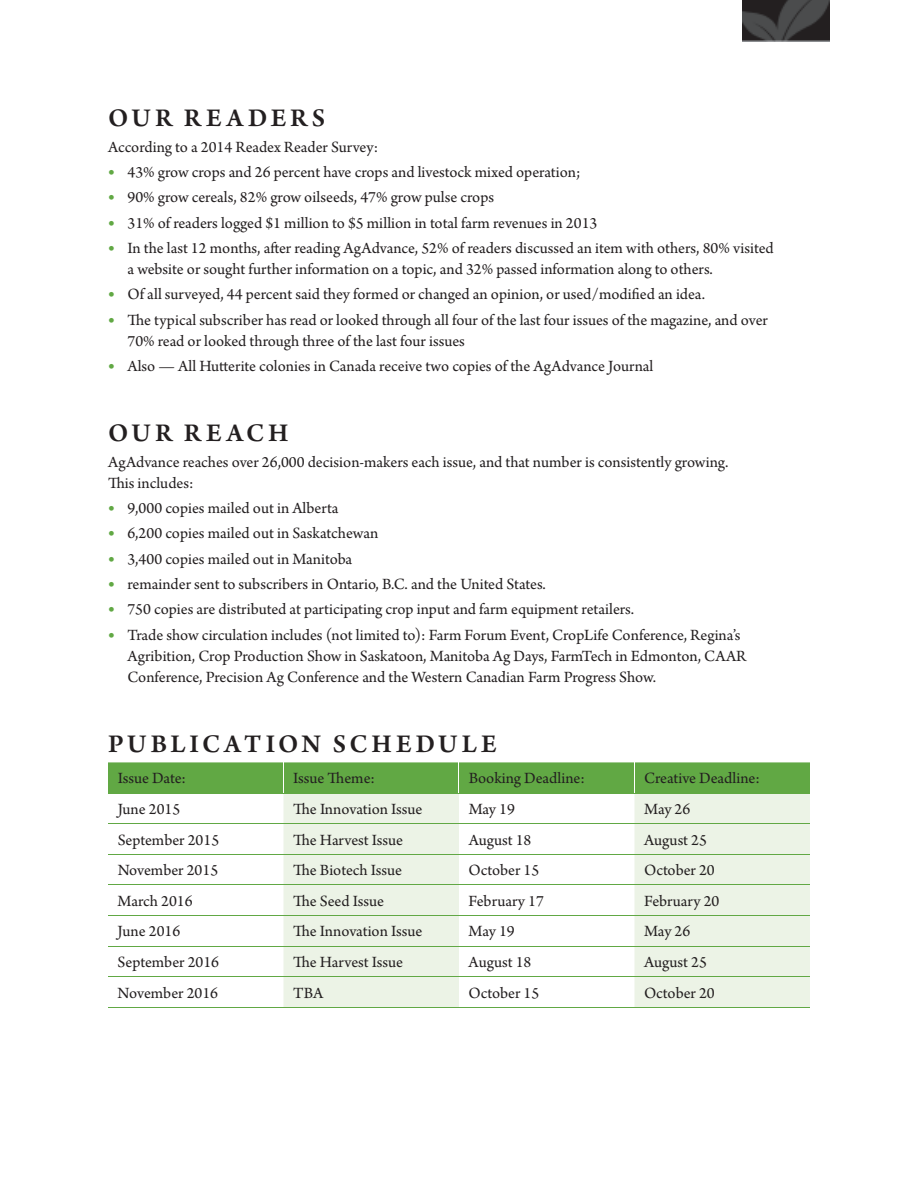
<style>
.page{position:relative;width:918px;height:1188px;background:#fff}
.page>*{position:absolute;margin:0;border:0;box-sizing:border-box;transform-origin:0 0}
.t1{font:600 27px "Arno Pro";letter-spacing:.14em;color:#231f20}
.t2{font:600 27px "Arno Pro";letter-spacing:.17em;color:#231f20}
.t3{font:16.5px/21px "Arno Pro";color:#231f20}
.s1{font-family:"Frutiger";font-weight:300;font-stretch:condensed;font-size:13.5px;color:#61a844}
</style>
<div class="page">
<div style="left:108px;top:762px;width:702px;height:31px;background:#61a844"></div>
<svg style="left:284px;top:794px;width:526px;height:213px;fill:#ecf3e6"></svg>
<hr style="left:283px;top:762px;width:1px;height:31px;background:#fff">
<hr style="left:459px;top:762px;width:1px;height:31px;background:#fff">
<hr style="left:634px;top:762px;width:1px;height:31px;background:#fff">
<hr style="left:108px;top:793px;width:176px;height:1px;background:#61a844">
<hr style="left:284px;top:793px;width:175px;height:1px;background:#61a844">
<hr style="left:459px;top:793px;width:175px;height:1px;background:#61a844">
<hr style="left:634px;top:793px;width:176px;height:1px;background:#61a844">
<hr style="left:108px;top:823px;width:176px;height:1px;background:#61a844">
<hr style="left:284px;top:823px;width:175px;height:1px;background:#61a844">
<hr style="left:459px;top:823px;width:175px;height:1px;background:#61a844">
<hr style="left:634px;top:823px;width:176px;height:1px;background:#61a844">
<hr style="left:108px;top:854px;width:176px;height:1px;background:#61a844">
<hr style="left:284px;top:854px;width:175px;height:1px;background:#61a844">
<hr style="left:459px;top:854px;width:175px;height:1px;background:#61a844">
<hr style="left:634px;top:854px;width:176px;height:1px;background:#61a844">
<hr style="left:108px;top:885px;width:176px;height:1px;background:#61a844">
<hr style="left:284px;top:885px;width:175px;height:1px;background:#61a844">
<hr style="left:459px;top:885px;width:175px;height:1px;background:#61a844">
<hr style="left:634px;top:885px;width:176px;height:1px;background:#61a844">
<hr style="left:108px;top:915px;width:176px;height:1px;background:#61a844">
<hr style="left:284px;top:915px;width:175px;height:1px;background:#61a844">
<hr style="left:459px;top:915px;width:175px;height:1px;background:#61a844">
<hr style="left:634px;top:915px;width:176px;height:1px;background:#61a844">
<hr style="left:108px;top:946px;width:176px;height:1px;background:#61a844">
<hr style="left:284px;top:946px;width:175px;height:1px;background:#61a844">
<hr style="left:459px;top:946px;width:175px;height:1px;background:#61a844">
<hr style="left:634px;top:946px;width:176px;height:1px;background:#61a844">
<hr style="left:108px;top:976px;width:176px;height:1px;background:#61a844">
<hr style="left:284px;top:976px;width:175px;height:1px;background:#61a844">
<hr style="left:459px;top:976px;width:175px;height:1px;background:#61a844">
<hr style="left:634px;top:976px;width:176px;height:1px;background:#61a844">
<hr style="left:108px;top:1007px;width:176px;height:1px;background:#61a844">
<hr style="left:284px;top:1007px;width:175px;height:1px;background:#61a844">
<hr style="left:459px;top:1007px;width:175px;height:1px;background:#61a844">
<hr style="left:634px;top:1007px;width:176px;height:1px;background:#61a844">
<img style="left:742px;top:0;width:87px;height:42px">
<h1 class="t2" style="left:108px;top:103px;width:218px">OUR READERS</h1>
<p class="t3" style="left:108px;top:137px;width:272px">According to a 2014 Readex Reader Survey:</p>
<p class="t3" style="left:108px;top:162px;width:474px"><span class="s1">•</span> 43% grow crops and 26 percent have crops and livestock mixed operation;</p>
<p class="t3" style="left:108px;top:188px;width:388px"><span class="s1">•</span> 90% grow cereals, 82% grow oilseeds, 47% grow pulse crops</p>
<p class="t3" style="left:108px;top:213px;width:491px"><span class="s1">•</span> 31% of readers logged $1 million to $5 million in total farm revenues in 2013</p>
<p class="t3" style="left:128px;top:238px;width:648px;text-indent:-20px"><span class="s1">•</span> In the last 12 months, after reading AgAdvance, 52% of readers discussed an item with others, 80% visited a website or sought further information on a topic, and 32% passed information along to others.</p>
<p class="t3" style="left:108px;top:285px;width:599px"><span class="s1">•</span> Of all surveyed, 44 percent said they formed or changed an opinion, or used/modified an idea.</p>
<p class="t3" style="left:128px;top:310px;width:642px;text-indent:-20px"><span class="s1">•</span> The typical subscriber has read or looked through all four of the last four issues of the magazine, and over<br>70% read or looked through three of the last four issues</p>
<p class="t3" style="left:108px;top:356px;width:547px"><span class="s1">•</span> Also — All Hutterite colonies in Canada receive two copies of the AgAdvance Journal</p>
<h1 class="t1" style="left:108px;top:418px;width:182px">OUR REACH</h1>
<p class="t3" style="left:108px;top:452px;width:622px">AgAdvance reaches over 26,000 decision-makers each issue, and that number is consistently growing.<br>This includes:</p>
<p class="t3" style="left:108px;top:498px;width:232px"><span class="s1">•</span> 9,000 copies mailed out in Alberta</p>
<p class="t3" style="left:108px;top:524px;width:272px"><span class="s1">•</span> 6,200 copies mailed out in Saskatchewan</p>
<p class="t3" style="left:108px;top:549px;width:246px"><span class="s1">•</span> 3,400 copies mailed out in Manitoba</p>
<p class="t3" style="left:108px;top:574px;width:439px"><span class="s1">•</span> remainder sent to subscribers in Ontario, B.C. and the United States.</p>
<p class="t3" style="left:108px;top:600px;width:528px"><span class="s1">•</span> 750 copies are distributed at participating crop input and farm equipment retailers.</p>
<p class="t3" style="left:127px;top:625px;width:620px;text-indent:-19px"><span class="s1">•</span> Trade show circulation includes (not limited to): Farm Forum Event, CropLife Conference, Regina’s<br>Agribition, Crop Production Show in Saskatoon, Manitoba Ag Days, FarmTech in Edmonton, CAAR<br>Conference, Precision Ag Conference and the Western Canadian Farm Progress Show.</p>
<h1 class="t1" style="left:108px;top:728px;width:390px">PUBLICATION SCHEDULE</h1>
<p class="t3" style="left:118px;top:769px;width:70px">Issue Date:</p>
<p class="t3" style="left:293px;top:769px;width:83px">Issue Theme:</p>
<p class="t3" style="left:469px;top:769px;width:118px">Booking Deadline:</p>
<p class="t3" style="left:644px;top:769px;width:117px">Creative Deadline:</p>
<p class="t3" style="left:118px;top:799px;width:64px">June 2015</p>
<p class="t3" style="left:293px;top:799px;width:131px">The Innovation Issue</p>
<p class="t3" style="left:469px;top:799px;width:48px">May 19</p>
<p class="t3" style="left:644px;top:799px;width:48px">May 26</p>
<p class="t3" style="left:118px;top:830px;width:103px">September 2015</p>
<p class="t3" style="left:293px;top:830px;width:112px">The Harvest Issue</p>
<p class="t3" style="left:469px;top:830px;width:64px">August 18</p>
<p class="t3" style="left:644px;top:830px;width:64px">August 25</p>
<p class="t3" style="left:118px;top:861px;width:102px">November 2015</p>
<p class="t3" style="left:293px;top:861px;width:110px">The Biotech Issue</p>
<p class="t3" style="left:469px;top:861px;width:72px">October 15</p>
<p class="t3" style="left:644px;top:861px;width:72px">October 20</p>
<p class="t3" style="left:118px;top:891px;width:77px">March 2016</p>
<p class="t3" style="left:293px;top:891px;width:92px">The Seed Issue</p>
<p class="t3" style="left:469px;top:891px;width:77px">February 17</p>
<p class="t3" style="left:644px;top:891px;width:77px">February 20</p>
<p class="t3" style="left:118px;top:922px;width:64px">June 2016</p>
<p class="t3" style="left:293px;top:922px;width:131px">The Innovation Issue</p>
<p class="t3" style="left:469px;top:922px;width:48px">May 19</p>
<p class="t3" style="left:644px;top:922px;width:48px">May 26</p>
<p class="t3" style="left:118px;top:952px;width:103px">September 2016</p>
<p class="t3" style="left:293px;top:952px;width:112px">The Harvest Issue</p>
<p class="t3" style="left:469px;top:952px;width:64px">August 18</p>
<p class="t3" style="left:644px;top:952px;width:64px">August 25</p>
<p class="t3" style="left:118px;top:983px;width:102px">November 2016</p>
<p class="t3" style="left:293px;top:983px;width:32px">TBA</p>
<p class="t3" style="left:469px;top:983px;width:72px">October 15</p>
<p class="t3" style="left:644px;top:983px;width:72px">October 20</p>
</div>
